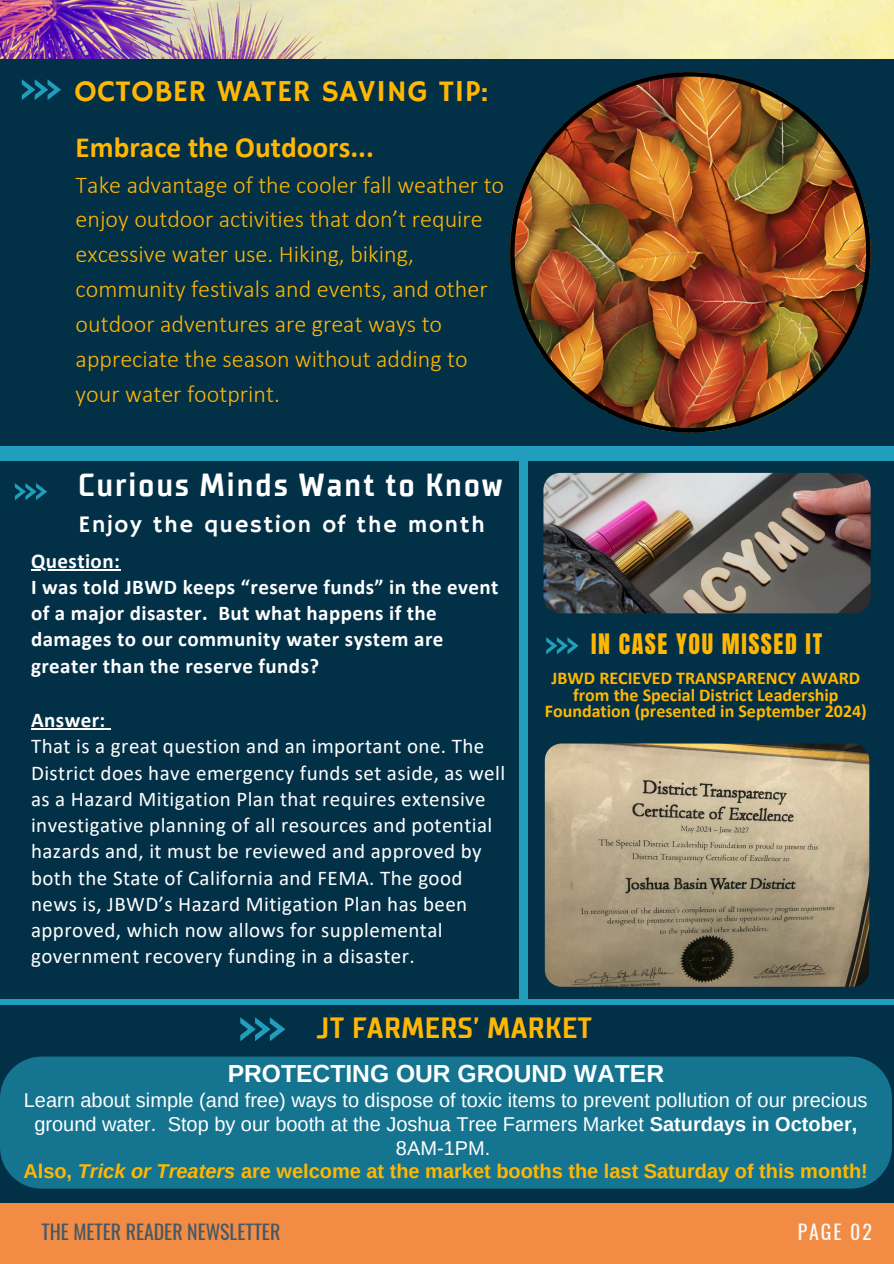
<style>
.page{position:relative;width:894px;height:1264px;background:#fff}
.page>*{position:absolute;margin:0;border:0;box-sizing:border-box;transform-origin:0 0}
.t1{font:700 31.8px "TT Supermolot Condensed";letter-spacing:.065em;color:#fff}
.t2{font:30.3px "Hammersmith One";letter-spacing:.015em;color:#ffb703}
.t3{font:700 29.25px "Calibri";color:#ffb703}
.t4{font:700 29.25px "TT Supermolot Condensed";letter-spacing:.025em;color:#ffb703}
.t5{font:700 24.6px "Arimo";color:#fff}
.t6{font:300 24.15px/34.8px "Calibri";color:#ffb703}
.t7{font:24px "Anton";letter-spacing:.065em;color:#ffb703}
.t8{font:23.55px "Hammersmith One";letter-spacing:.065em;color:#fff}
.t9{font:21px/26.2px "Calibri";letter-spacing:.02em;color:#fff}
.t10{font:700 21px/26.2px "Calibri";letter-spacing:.02em;color:#fff}
.t11{font:19.95px/23.7px "Arimo";color:#fff;text-align:center}
.t12{font:19.8px "Oswald";color:#435967}
.t13{font:19.8px "Oswald";letter-spacing:.1em;color:#fafafa}
.t14{font:700 18px/16.8px "Calibri";color:#ffb703;text-align:center}
.s1{font-weight:700}
.s2{font-weight:700;color:#ffb703}
.s3{font-weight:700;font-style:italic;color:#ffb703}
</style>
<div class="page">
<div style="left:0;top:0;width:893px;height:1263px;background:#023047"></div>
<div style="left:0;top:446px;width:893px;height:14px;background:#219ebc"></div>
<svg style="left:22px;top:79px;width:39px;height:21px"></svg>
<img style="left:543px;top:473px;width:327px;height:140px;border-radius:17px">
<div style="left:519px;top:460px;width:9px;height:538px;background:#219ebc"></div>
<div style="left:0;top:999px;width:893px;height:5px;background:#219ebc"></div>
<svg style="left:15px;top:483px;width:32px;height:17px"></svg>
<div style="left:0;top:1202px;width:893px;height:61px;background:#f28b43"></div>
<img style="left:0;top:0;width:893px;height:58px">
<svg style="left:546px;top:637px;width:32px;height:17px"></svg>
<svg style="left:240px;top:1017px;width:45px;height:23px"></svg>
<div style="left:0;top:1056px;width:891px;height:132px;background:#157590"></div>
<img style="left:544px;top:743px;width:324px;height:243px">
<img style="left:510px;top:72px;width:360px;height:360px">
<hr style="left:31px;top:569px;width:89px;height:1px;background:#fff">
<hr style="left:31px;top:728px;width:75px;height:2px;background:#fff">
<p class="t2" style="left:74px;top:74px;width:415px">OCTOBER WATER SAVING TIP:</p>
<h6 class="t3" style="left:76px;top:135px;width:299px">Embrace the Outdoors...</h6>
<h6 class="t6" style="left:76px;top:169px;width:430px">Take advantage of the cooler fall weather to enjoy outdoor activities that don’t require excessive water use. Hiking, biking, community festivals and events, and other outdoor adventures are great ways to appreciate the season without adding to your water footprint.</h6>
<p class="t1" style="left:79px;top:464px;width:425px">Curious Minds Want to Know</p>
<p class="t8" style="left:78px;top:511px;width:408px">Enjoy the question of the month</p>
<p class="t10" style="left:31px;top:549px;width:90px">Question:</p>
<h4 class="t10" style="left:31px;top:575px;width:469px">I was told JBWD keeps “reserve funds” in the event of a major disaster. But what happens if the damages to our community water system are greater than the reserve funds?</h4>
<h3 class="t10" style="left:31px;top:708px;width:76px">Answer:</h3>
<h2 class="t9" style="left:31px;top:735px;width:475px">That is a great question and an important one. The District does have emergency funds set aside, as well as a Hazard Mitigation Plan that requires extensive investigative planning of all resources and potential hazards and, it must be reviewed and approved by both the State of California and FEMA. The good news is, JBWD’s Hazard Mitigation Plan has been approved, which now allows for supplemental government recovery funding in a disaster.</h2>
<p class="t7" style="left:591px;top:627px;width:232px">IN CASE YOU MISSED IT</p>
<h6 class="t14" style="left:544px;top:670px;width:323px">JBWD RECIEVED TRANSPARENCY AWARD from the Special District Leadership<br>Foundation (presented in September 2024)</h6>
<p class="t4" style="left:317px;top:1008px;width:276px">JT FARMERS’ MARKET</p>
<p class="t5" style="left:228px;top:1060px;width:438px">PROTECTING OUR GROUND WATER</p>
<p class="t11" style="left:23px;top:1088px;width:845px">Learn about simple (and free) ways to dispose of toxic items to prevent pollution of our precious ground water. Stop by our booth at the Joshua Tree Farmers Market <span class="s1">Saturdays in October, </span>8AM-1PM.<br><span class="s2">Also,</span> <span class="s3">Trick or Treaters</span> <span class="s2">are welcome at the market booths the last Saturday of this month!</span></p>
<p class="t12" style="left:41px;top:1216px;width:240px">THE METER READER NEWSLETTER</p>
<p class="t13" style="left:797px;top:1216px;width:76px">PAGE 02</p>
</div>
